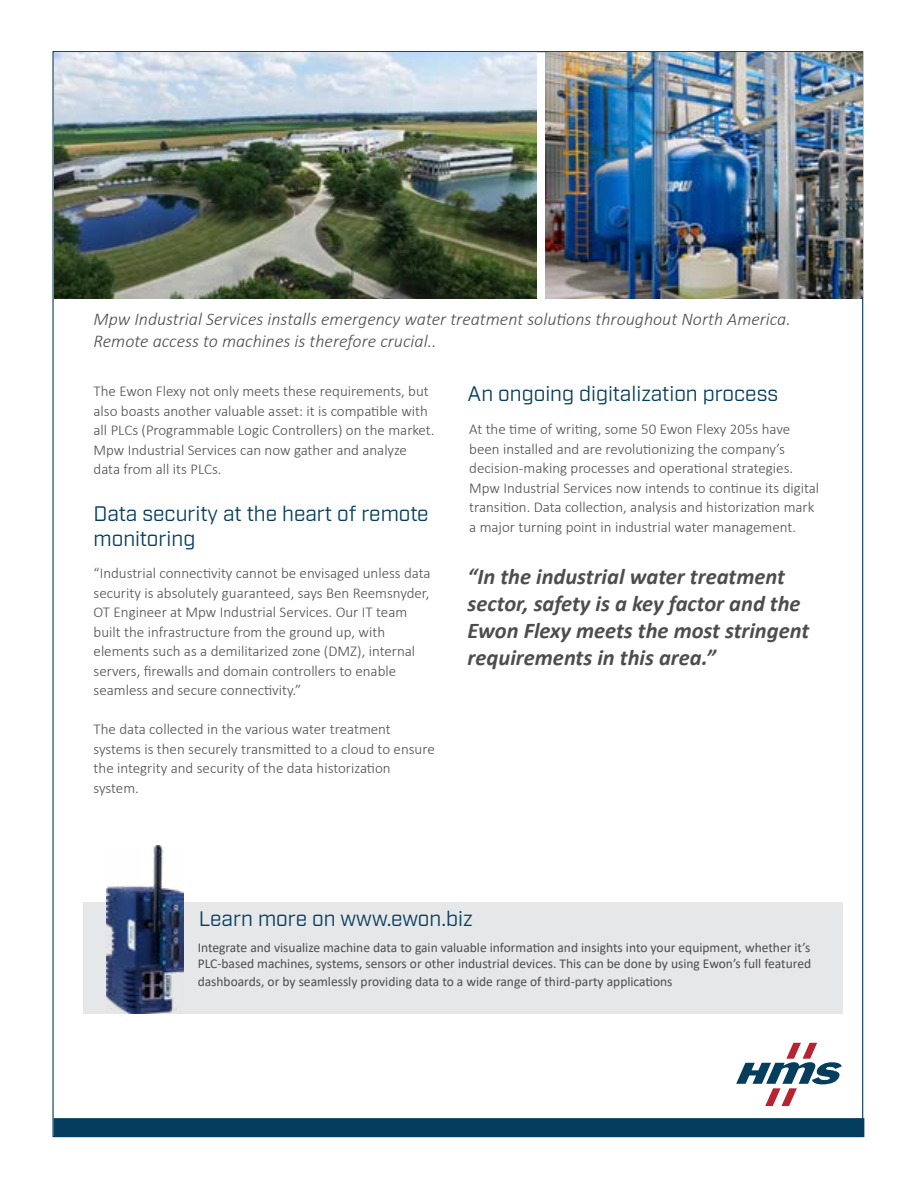
<style>
.page{position:relative;width:918px;height:1188px;background:#fff}
.page>*{position:absolute;margin:0;border:0;box-sizing:border-box;transform-origin:0 0}
.t1{font:italic 700 22.5px/27px "Calibri";color:#4d4d4f}
.t2{font:21px/25.2px "Industry";color:#043d5d}
.t3{font:italic 300 18px/21.6px "Calibri";color:#4d4d4f}
.t4{font:300 15px/19.5px "Calibri";color:#4d4d4f}
.t5{font:13.5px/16.2px "Calibri";color:#4d4d4f}
</style>
<div class="page">
<svg style="left:736px;top:1043px;width:106px;height:63px"></svg>
<div style="left:54px;top:1118px;width:810px;height:19px;background:#043d5d;border:2px solid #043d5d"></div>
<div style="left:83px;top:902px;width:759px;height:111px;background:#e6e7e8"></div>
<img style="left:54px;top:52px;width:482px;height:247px">
<img style="left:107px;top:845px;width:77px;height:169px">
<img style="left:545px;top:52px;width:317px;height:247px">
<p class="t3" style="left:94px;top:308px;width:699px">Mpw Industrial Services installs emergency water treatment solutions throughout North America.<br>Remote access to machines is therefore crucial..</p>
<p class="t4" style="left:94px;top:382px;width:342px">The Ewon Flexy not only meets these requirements, but also boasts another valuable asset: it is compatible with all PLCs (Programmable Logic Controllers) on the market.<br>Mpw Industrial Services can now gather and analyze data from all its PLCs.</p>
<h2 class="t2" style="left:94px;top:502px;width:337px">Data security at the heart of remote monitoring</h2>
<p class="t4" style="left:94px;top:563px;width:339px">“Industrial connectivity cannot be envisaged unless data security is absolutely guaranteed, says Ben Reemsnyder, OT Engineer at Mpw Industrial Services. Our IT team built the infrastructure from the ground up, with elements such as a demilitarized zone (DMZ), internal servers, firewalls and domain controllers to enable seamless and secure connectivity.”</p>
<p class="t4" style="left:94px;top:719px;width:343px">The data collected in the various water treatment systems is then securely transmitted to a cloud to ensure the integrity and security of the data historization system.</p>
<h2 class="t2" style="left:468px;top:381px;width:312px">An ongoing digitalization process</h2>
<p class="t4" style="left:469px;top:419px;width:352px">At the time of writing, some 50 Ewon Flexy 205s have been installed and are revolutionizing the company’s decision-making processes and operational strategies.<br>Mpw Industrial Services now intends to continue its digital transition. Data collection, analysis and historization mark a major turning point in industrial water management.</p>
<h1 class="t1" style="left:468px;top:562px;width:343px">“In the industrial water treatment sector, safety is a key factor and the Ewon Flexy meets the most stringent requirements in this area.”</h1>
<h2 class="t2" style="left:199px;top:907px;width:275px">Learn more on www.ewon.biz</h2>
<p class="t5" style="left:198px;top:939px;width:615px">Integrate and visualize machine data to gain valuable information and insights into your equipment, whether it’s<br>PLC-based machines, systems, sensors or other industrial devices. This can be done by using Ewon’s full featured</p>
<p class="t5" style="left:198px;top:973px;width:476px">dashboards, or by seamlessly providing data to a wide range of third-party applications</p>
</div>
